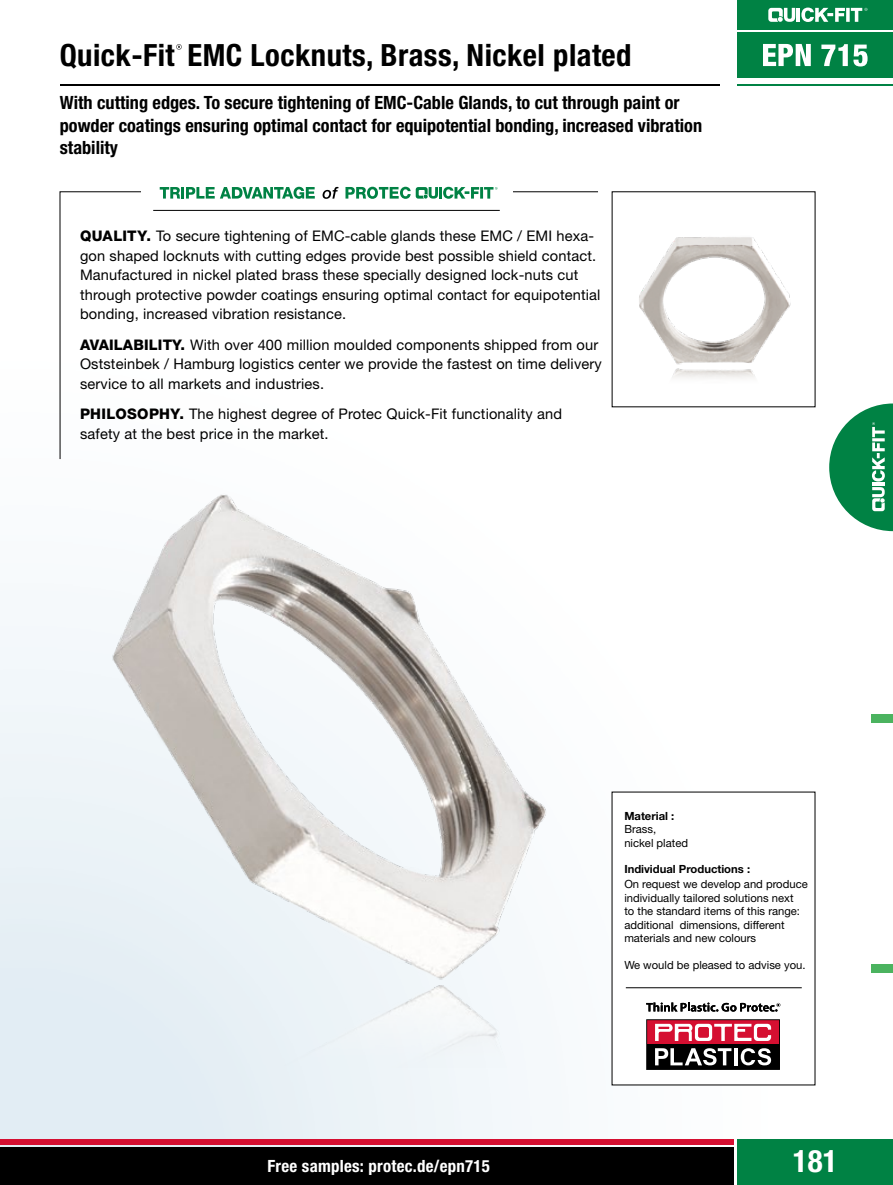
<style>
.page{position:relative;width:893px;height:1185px;background:#fff}
.page>*{position:absolute;margin:0;border:0;box-sizing:border-box;transform-origin:0 0}
.t1{font:700 condensed 30.9px "Helvetica Neue LT Std";color:#fff}
.t2{font:700 condensed 30.6px "Helvetica Neue LT Std";letter-spacing:.015em;color:#000}
.t3{font:700 condensed 18.3px/22.5px "Helvetica Neue LT Std";color:#000}
.t4{font:700 condensed 16.8px "Helvetica Neue LT Std";letter-spacing:.015em;color:#fff}
.t5{font:14.7px/19.4px "Helvetica Neue LT Std";letter-spacing:.01em;color:#000}
.t6{font:11.25px/13.5px "Helvetica Neue LT Std";color:#000}
.t7{font:700 11.25px "Helvetica Neue LT Std";color:#000}
.s1{font-weight:800}
</style>
<div class="page">
<img style="left:0;top:626px;width:89px;height:520px">
<img style="left:566px;top:714px;width:327px;height:431px">
<div style="left:0;top:1138px;width:734px;height:5px;background:#d50f31"></div>
<div style="left:737px;top:1138px;width:156px;height:46px;background:#008244"></div>
<div style="left:0;top:1146px;width:734px;height:38px;background:#000"></div>
<hr style="left:737px;top:84px;width:156px;height:2px;background:#008244">
<div style="left:737px;top:32px;width:156px;height:46px;background:#008244"></div>
<div style="left:737px;top:0;width:156px;height:30px;background:#008244"></div>
<svg style="left:829px;top:403px;width:64px;height:128px"></svg>
<hr style="left:797px;top:8px;width:3px;height:14px;background:#fff">
<svg style="left:846px;top:8px;width:4px;height:14px"></svg>
<svg style="left:851px;top:8px;width:16px;height:14px"></svg>
<svg style="left:768px;top:8px;width:27px;height:14px"></svg>
<svg style="left:801px;top:8px;width:44px;height:14px"></svg>
<hr style="left:60px;top:84px;width:659px;height:2px;background:#000">
<svg style="left:763px;top:44px;width:104px;height:22px"></svg>
<svg style="left:176px;top:44px;width:6px;height:6px"></svg>
<img style="left:613px;top:237px;width:199px;height:171px">
<img style="left:89px;top:494px;width:477px;height:653px">
<img style="left:627px;top:367px;width:166px;height:40px">
<div style="left:612px;top:792px;width:203px;height:292px;background:#fff"></div>
<hr style="left:626px;top:987px;width:176px;height:1px;background:#000">
<svg style="left:646px;top:1019px;width:134px;height:50px"></svg>
<svg style="left:646px;top:1002px;width:134px;height:9px"></svg>
<svg style="left:60px;top:191px;width:538px;height:268px"></svg>
<div style="left:141px;top:175px;width:372px;height:35px;background:#fff"></div>
<hr style="left:153px;top:210px;width:347px;height:1px;background:#000">
<svg style="left:323px;top:187px;width:16px;height:12px"></svg>
<svg style="left:160px;top:187px;width:155px;height:12px"></svg>
<svg style="left:345px;top:187px;width:152px;height:12px"></svg>
<div style="left:872px;top:713px;width:21px;height:9px;background:#4bb35f"></div>
<div style="left:872px;top:964px;width:21px;height:8px;background:#4bb35f"></div>
<h2 class="t2" style="left:60px;top:37px;width:573px">Quick-Fit EMC Locknuts, Brass, Nickel plated</h2>
<p class="t3" style="left:60px;top:91px;width:644px">With cutting edges. To secure tightening of EMC-Cable Glands, to cut through paint or powder coatings ensuring optimal contact for equipotential bonding, increased vibration stability</p>
<p class="t5" style="left:80px;top:226px;width:522px"><span class="s1">QUALITY.</span> To secure tightening of EMC-cable glands these EMC / EMI hexa&shy;gon shaped locknuts with cutting edges provide best possible shield contact.<br>Manufactured in nickel plated brass these specially designed lock-nuts cut through protective powder coatings ensuring optimal contact for equipotential bonding, increased vibration resistance.</p>
<p class="t5" style="left:80px;top:334px;width:523px"><span class="s1">AVAILABILITY.</span> With over 400 million moulded components shipped from our<br>Oststeinbek / Hamburg logistics center we provide the fastest on time delivery service to all markets and industries.</p>
<p class="t5" style="left:80px;top:404px;width:483px"><span class="s1">PHILOSOPHY.</span> The highest degree of Protec Quick-Fit functionality and safety at the best price in the market.</p>
<p class="t4" style="left:268px;top:1155px;width:224px">Free samples: protec.de/epn715</p>
<p class="t7" style="left:624px;top:808px;width:51px">Material :</p>
<p class="t6" style="left:624px;top:822px;width:65px">Brass, nickel plated</p>
<p class="t7" style="left:624px;top:861px;width:127px">Individual Productions :</p>
<p class="t6" style="left:624px;top:876px;width:185px">On request we develop and produce individually tailored solutions next<br>to the standard items of this range: additional dimensions, different materials and new colours</p>
<p class="t6" style="left:624px;top:957px;width:183px">We would be pleased to advise you.</p>
<h1 class="t1" style="left:793px;top:1142px;width:46px">181</h1>
</div>
